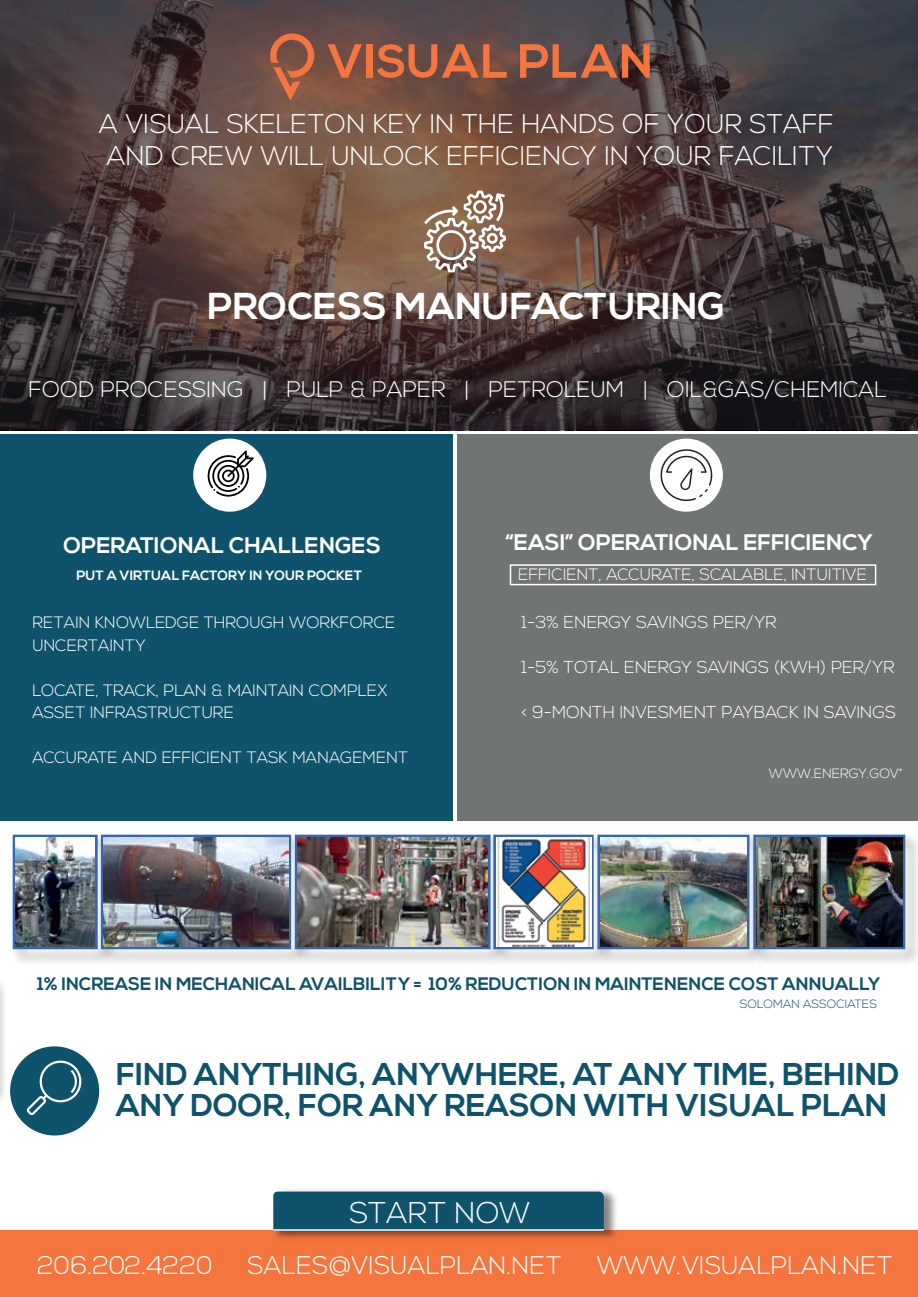
<style>
.page{position:relative;width:918px;height:1297px;background:#fff}
.page>*{position:absolute;margin:0;border:0;box-sizing:border-box;transform-origin:0 0}
.t1{font:700 37.35px "Nexa";color:#fff}
.t2{font:700 31.5px/31.8px "Nexa";color:#0f526b}
.t3{font:300 30px "Nexa";letter-spacing:.005em;color:#fff}
.t4{font:300 27px/32.4px "Nexa";color:#fff}
.t5{font:300 25.5px "Nexa";color:#fff}
.t6{font:300 22.5px "Nexa";color:#fff}
.t7{font:700 22.5px "Nexa";color:#fff}
.t8{font:700 18px "Nexa";color:#0f526b}
.t9{font:300 17.25px "Nexa";color:#fff}
.t10{font:300 16.5px/22.5px "Nexa";color:#fff}
.t11{font:700 13.5px "Nexa";color:#fff}
.t12{font:300 13.5px "Nexa";color:#fff}
.t13{font:300 12px "Nexa";color:#0f526b}
</style>
<div class="page">
<svg style="left:0;top:0;width:917px;height:429px;background:#4b3c3a"></svg>
<svg style="left:328px;top:44px;width:34px;height:34px"></svg>
<div style="left:366px;top:44px;width:7px;height:34px;background:#f4753e"></div>
<svg style="left:377px;top:44px;width:130px;height:34px;background:#9f5b41"></svg>
<svg style="left:520px;top:44px;width:130px;height:34px;background:#955842"></svg>
<svg style="left:270px;top:33px;width:44px;height:68px;background:#9e5d43"></svg>
<div style="left:0;top:434px;width:453px;height:387px;background:#0f526b"></div>
<div style="left:457px;top:434px;width:461px;height:387px;background:#707474"></div>
<div style="left:193px;top:438px;width:73px;height:74px;background:#fff;border-radius:50%"></div>
<div style="left:650px;top:438px;width:73px;height:74px;background:#fff;border-radius:50%"></div>
<div style="left:510px;top:564px;width:366px;height:21px;border:2px solid #fff"></div>
<div style="left:13px;top:834px;width:85px;height:115px;border:3px solid #3668b2"></div>
<img style="left:95px;top:834px;width:193px;height:131px">
<div style="left:101px;top:834px;width:190px;height:115px;border:3px solid #3668b2"></div>
<img style="left:288px;top:834px;width:198px;height:129px">
<div style="left:295px;top:834px;width:196px;height:115px;border:3px solid #3668b2"></div>
<img style="left:486px;top:834px;width:105px;height:129px">
<div style="left:493px;top:834px;width:101px;height:115px;border:3px solid #3668b2"></div>
<img style="left:591px;top:834px;width:155px;height:129px">
<div style="left:597px;top:834px;width:152px;height:115px;border:3px solid #3668b2"></div>
<img style="left:746px;top:834px;width:172px;height:129px">
<div style="left:753px;top:834px;width:152px;height:115px;border:3px solid #3668b2"></div>
<div style="left:10px;top:1046px;width:89px;height:89px;background:#0f526b;border-radius:50%"></div>
<svg style="left:660px;top:449px;width:52px;height:52px"></svg>
<svg style="left:27px;top:1060px;width:55px;height:55px"></svg>
<svg style="left:424px;top:190px;width:82px;height:82px"></svg>
<div style="left:1px;top:1230px;width:917px;height:67px;background:#f4753e"></div>
<img style="left:273px;top:1189px;width:344px;height:50px">
<div style="left:273px;top:1191px;width:331px;height:38px;background:#0f526b"></div>
<img style="left:600px;top:837px;width:147px;height:109px">
<img style="left:15px;top:837px;width:80px;height:109px">
<img style="left:496px;top:837px;width:95px;height:109px">
<img style="left:298px;top:837px;width:190px;height:109px">
<img style="left:104px;top:837px;width:184px;height:110px">
<img style="left:756px;top:837px;width:146px;height:109px">
<svg style="left:208px;top:450px;width:46px;height:46px"></svg>
<hr style="left:273px;top:1229px;width:331px;height:1px;background:#fff">
<h3 class="t4" style="left:99px;top:108px;width:736px">A VISUAL SKELETON KEY IN THE HANDS OF YOUR STAFF<br>AND CREW WILL UNLOCK EFFICIENCY IN YOUR FACILITY</h3>
<h1 class="t1" style="left:207px;top:285px;width:519px">PROCESS MANUFACTURING</h1>
<h3 class="t6" style="left:28px;top:376px;width:860px">FOOD PROCESSING | PULP &amp; PAPER | PETROLEUM | OIL&amp;GAS/CHEMICAL</h3>
<h3 class="t7" style="left:63px;top:532px;width:319px">OPERATIONAL CHALLENGES</h3>
<h3 class="t7" style="left:505px;top:529px;width:369px">“EASI” OPERATIONAL EFFICIENCY</h3>
<p class="t11" style="left:77px;top:567px;width:287px">PUT A VIRTUAL FACTORY IN YOUR POCKET</p>
<p class="t10" style="left:32px;top:612px;width:365px">RETAIN KNOWLEDGE THROUGH WORKFORCE<br>UNCERTAINTY</p>
<p class="t10" style="left:32px;top:679px;width:357px">LOCATE, TRACK, PLAN &amp; MAINTAIN COMPLEX<br>ASSET INFRASTRUCTURE</p>
<p class="t10" style="left:32px;top:747px;width:377px">ACCURATE AND EFFICIENT TASK MANAGEMENT</p>
<p class="t10" style="left:518px;top:564px;width:350px">EFFICIENT, ACCURATE, SCALABLE, INTUITIVE</p>
<p class="t9" style="left:521px;top:612px;width:257px">1-3% ENERGY SAVINGS PER/YR</p>
<p class="t9" style="left:521px;top:657px;width:375px">1-5% TOTAL ENERGY SAVINGS (KWH) PER/YR</p>
<p class="t9" style="left:521px;top:702px;width:376px">&lt; 9-MONTH INVESMENT PAYBACK IN SAVINGS</p>
<p class="t12" style="left:769px;top:766px;width:136px">WWW.ENERGY.GOV*</p>
<p class="t8" style="left:37px;top:973px;width:845px">1% INCREASE IN MECHANICAL AVAILBILITY = 10% REDUCTION IN MAINTENENCE COST ANNUALLY</p>
<p class="t13" style="left:740px;top:996px;width:138px">SOLOMAN ASSOCIATES</p>
<h2 class="t2" style="left:116px;top:1059px;width:785px">FIND ANYTHING, ANYWHERE, AT ANY TIME, BEHIND<br>ANY DOOR, FOR ANY REASON WITH VISUAL PLAN</h2>
<h3 class="t3" style="left:349px;top:1195px;width:183px">START NOW</h3>
<h3 class="t5" style="left:37px;top:1250px;width:177px">206.202.4220</h3>
<h3 class="t5" style="left:248px;top:1250px;width:316px">SALES@VISUALPLAN.NET</h3>
<h3 class="t5" style="left:597px;top:1250px;width:297px">WWW.VISUALPLAN.NET</h3>
</div>
